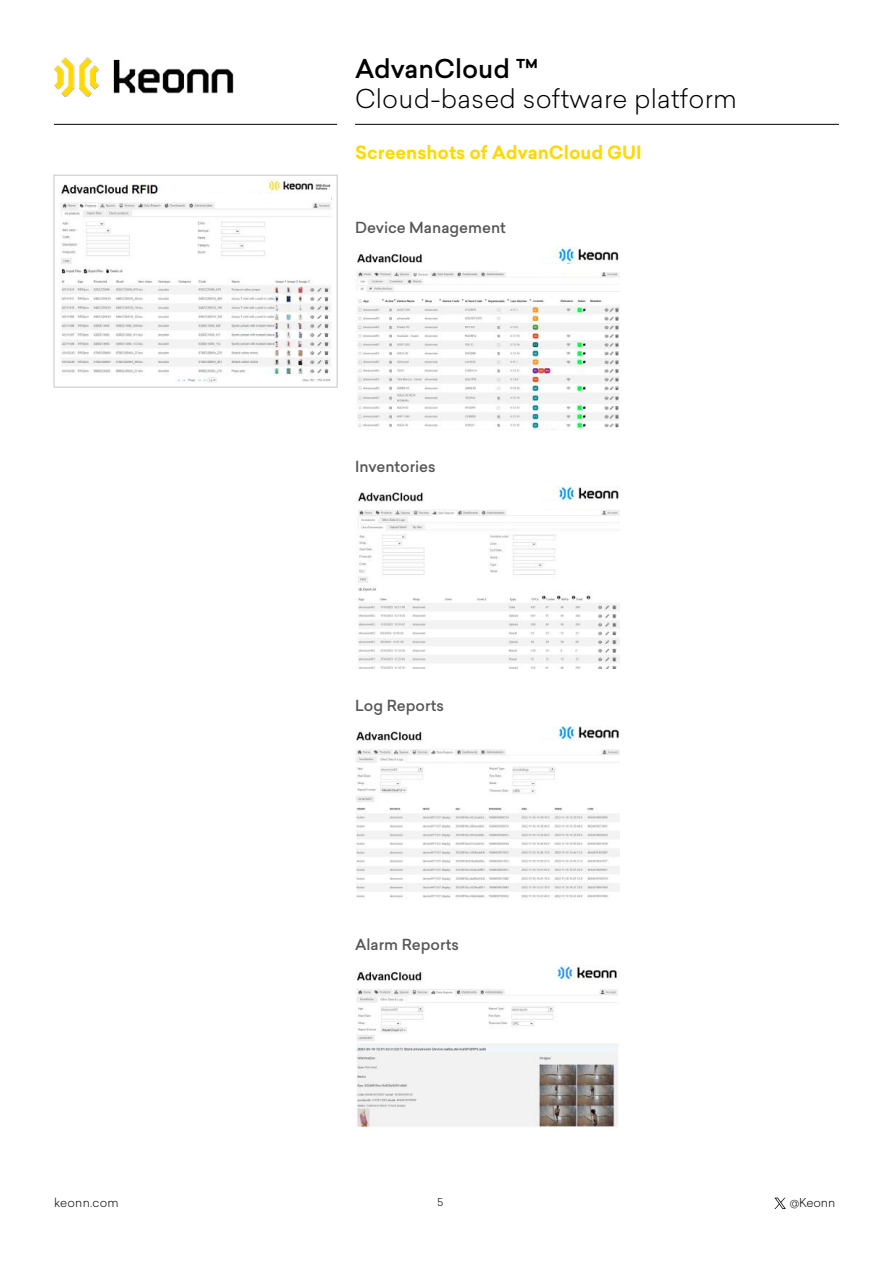
<style>
.page{position:relative;width:893px;height:1263px;background:#fff}
.page>*{position:absolute;margin:0;border:0;box-sizing:border-box;transform-origin:0 0}
.t1{font:300 25.5px "Sailec";letter-spacing:.01em;color:#000}
.t2{font:500 25.5px "Sailec";color:#000}
.t3{font:700 18px "Sailec";color:#ffd900}
.t4{font:500 15px "Sailec";color:#565656}
.t5{font:300 12px "Sailec";letter-spacing:.01em;color:#000}
.t6{font:300 10.5px "Sailec";color:#000}
</style>
<div class="page">
<hr style="left:355px;top:124px;width:484px;height:1px;background:#000">
<hr style="left:54px;top:124px;width:283px;height:1px;background:#000">
<img style="left:54px;top:57px;width:180px;height:39px">
<svg style="left:774px;top:1197px;width:12px;height:12px"></svg>
<img style="left:356px;top:247px;width:263px;height:182px">
<img style="left:358px;top:487px;width:261px;height:182px">
<img style="left:356px;top:726px;width:263px;height:172px">
<img style="left:355px;top:966px;width:263px;height:161px">
<img style="left:61px;top:179px;width:271px;height:204px">
<div style="left:54px;top:175px;width:283px;height:212px;border:1px solid #c6c6c4"></div>
<div style="left:209px;top:194px;width:122px;height:7px;background:#fff"></div>
<div style="left:497px;top:982px;width:122px;height:7px;background:#fff"></div>
<div style="left:500px;top:741px;width:122px;height:8px;background:#fff"></div>
<div style="left:500px;top:502px;width:122px;height:7px;background:#fff"></div>
<div style="left:499px;top:264px;width:121px;height:8px;background:#fff"></div>
<h1 class="t2" style="left:355px;top:51px;width:185px">AdvanCloud ™</h1>
<h1 class="t1" style="left:355px;top:81px;width:383px">Cloud-based software platform</h1>
<p class="t3" style="left:355px;top:140px;width:288px">Screenshots of AdvanCloud GUI</p>
<p class="t4" style="left:355px;top:217px;width:152px">Device Management</p>
<p class="t4" style="left:355px;top:456px;width:82px">Inventories</p>
<p class="t4" style="left:355px;top:695px;width:90px">Log Reports</p>
<p class="t4" style="left:355px;top:934px;width:105px">Alarm Reports</p>
<p class="t5" style="left:54px;top:1194px;width:66px">keonn.com</p>
<p class="t6" style="left:438px;top:1195px;width:7px">5</p>
<p class="t5" style="left:790px;top:1194px;width:47px">@Keonn</p>
</div>
